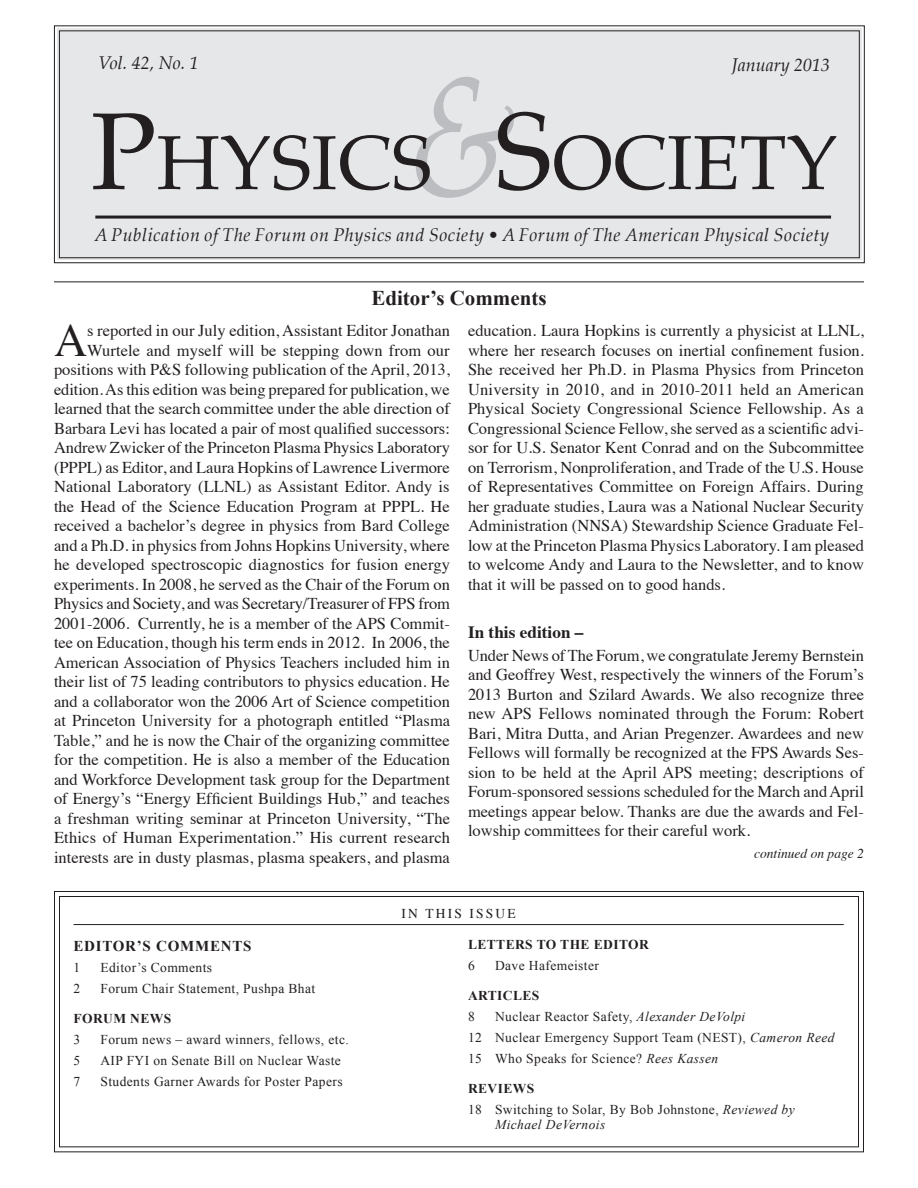
<style>
.page{position:relative;width:918px;height:1188px;background:#fff}
.page>*{position:absolute;margin:0;border:0;box-sizing:border-box;transform-origin:0 0}
.t1{font:italic 172.5px "Palatino";color:#bcbdc0;scale:.8 1}
.t2{font:76.65px "Palatino";color:#231f20}
._1st_para{font:45.9px "Times";color:#231f20}
.Article_head{font:700 21px "Times New Roman";color:#231f20}
.msthd-Pal_it{font:italic 18px "Palatino";letter-spacing:.03em;color:#231f20}
.msthd-Pal_it-2{font:italic 18px "Palatino";color:#231f20}
.subhead{font:700 17.25px "Times";color:#231f20}
._1st_para-2{font:16.5px/19.5px "Times";color:#231f20;text-align:right}
.Body_text{font:16.5px/19.5px "Times";color:#231f20;text-align:justify}
.TOC_head{font:700 15px "Times New Roman";letter-spacing:.05em;color:#231f20}
.Table_of_Contents{font:13.5px/15px "Times New Roman";letter-spacing:.03em;color:#231f20}
.TOC_head-2{font:700 13.5px "Times New Roman";letter-spacing:.03em;color:#231f20}
.continued{font:italic 13.5px "Times";color:#231f20}
.Table{font:13.5px "Times";letter-spacing:.16em;color:#231f20}
.s1{font-size:109.5px}
.s2{font-style:italic}
</style>
<div class="page">
<svg style="left:54px;top:891px;width:810px;height:262px"></svg>
<div style="left:59px;top:896px;width:800px;height:251px;border:1px solid #231f20"></div>
<div style="left:53px;top:25px;width:812px;height:239px;background:#e6e7e9"></div>
<div style="left:59px;top:30px;width:801px;height:228px;border:1px solid #231f20"></div>
<hr style="left:95px;top:216px;width:736px;height:3px;background:#231f20">
<hr style="left:54px;top:281px;width:810px;height:1px;background:#231f20">
<hr style="left:74px;top:924px;width:770px;height:1px;background:#231f20">
<p class="msthd-Pal_it" style="left:98px;top:47px;width:102px">Vol. 42, No. 1</p>
<p class="msthd-Pal_it-2" style="left:732px;top:50px;width:100px">January 2013</p>
<p class="t1" style="left:409px;top:-8px;width:136px">&amp;</p>
<p class="t2" style="left:495px;top:99px;width:344px"><span class="s1">S</span>OCIETY</p>
<p class="t2" style="left:90px;top:99px;width:343px"><span class="s1">P</span>HYSICS</p>
<p class="msthd-Pal_it" style="left:94px;top:220px;width:736px">A Publication of The Forum on Physics and Society • A Forum of The American Physical Society</p>
<p class="Article_head" style="left:371px;top:283px;width:177px">Editor’s Comments</p>
<p class="_1st_para" style="left:54px;top:298px;width:35px">A</p>
<p class="_1st_para-2" style="left:54px;top:320px;width:398px">s reported in our July edition, Assistant Editor Jonathan Wurtele and myself will be stepping down from our positions with P&amp;S following publication of the April, 2013, edition. As this edition was being prepared for publication, we learned that the search committee under the able direction of Barbara Levi has located a pair of most qualified successors:<br>Andrew Zwicker of the Princeton Plasma Physics Laboratory (PPPL) as Editor, and Laura Hopkins of Lawrence Livermore National Laboratory (LLNL) as Assistant Editor. Andy is the Head of the Science Education Program at PPPL. He received a bachelor’s degree in physics from Bard College and a Ph.D. in physics from Johns Hopkins University, where he developed spectroscopic diagnostics for fusion energy experiments. In 2008, he served as the Chair of the Forum on Physics and Society, and was Secretary/Treasurer of FPS from 2001-2006. Currently, he is a member of the APS Commit&shy;tee on Education, though his term ends in 2012. In 2006, the American Association of Physics Teachers included him in their list of 75 leading contributors to physics education. He and a collaborator won the 2006 Art of Science competition at Princeton University for a photograph entitled “Plasma Table,” and he is now the Chair of the organizing committee for the competition. He is also a member of the Education and Workforce Development task group for the Department of Energy’s “Energy Efficient Buildings Hub,” and teaches a freshman writing seminar at Princeton University, “The Ethics of Human Experimentation.” His current research interests are in dusty plasmas, plasma speakers, and plasma</p>
<p class="_1st_para-2" style="left:468px;top:320px;width:398px;text-align:justify">education. Laura Hopkins is currently a physicist at LLNL, where her research focuses on inertial confinement fusion.<br>She received her Ph.D. in Plasma Physics from Princeton University in 2010, and in 2010-2011 held an American Physical Society Congressional Science Fellowship. As a Congressional Science Fellow, she served as a scientific advi&shy;sor for U.S. Senator Kent Conrad and on the Subcommittee on Terrorism, Nonproliferation, and Trade of the U.S. House of Representatives Committee on Foreign Affairs. During her graduate studies, Laura was a National Nuclear Security Administration (NNSA) Stewardship Science Graduate Fel&shy;low at the Princeton Plasma Physics Laboratory. I am pleased to welcome Andy and Laura to the Newsletter, and to know that it will be passed on to good hands.</p>
<p class="subhead" style="left:468px;top:616px;width:117px">In this edition –</p>
<p class="Body_text" style="left:468px;top:644px;width:398px">Under News of The Forum, we congratulate Jeremy Bernstein and Geoffrey West, respectively the winners of the Forum’s 2013 Burton and Szilard Awards. We also recognize three new APS Fellows nominated through the Forum: Robert Bari, Mitra Dutta, and Arian Pregenzer. Awardees and new Fellows will formally be recognized at the FPS Awards Ses&shy;sion to be held at the April APS meeting; descriptions of Forum-sponsored sessions scheduled for the March and April meetings appear below. Thanks are due the awards and Fel&shy;lowship committees for their careful work.</p>
<p class="continued" style="left:754px;top:842px;width:111px">continued on page 2</p>
<p class="TOC_head" style="left:74px;top:936px;width:179px">EDITOR’S COMMENTS</p>
<p class="Table_of_Contents" style="left:74px;top:960px;width:8px">1</p>
<p class="Table_of_Contents" style="left:100px;top:960px;width:113px">Editor’s Comments</p>
<p class="Table_of_Contents" style="left:74px;top:981px;width:8px">2</p>
<p class="Table_of_Contents" style="left:100px;top:981px;width:216px">Forum Chair Statement, Pushpa Bhat</p>
<p class="TOC_head-2" style="left:74px;top:1009px;width:99px">FORUM NEWS</p>
<p class="Table_of_Contents" style="left:74px;top:1032px;width:8px">3</p>
<p class="Table_of_Contents" style="left:100px;top:1032px;width:250px">Forum news – award winners, fellows, etc.</p>
<p class="Table_of_Contents" style="left:74px;top:1053px;width:8px">5</p>
<p class="Table_of_Contents" style="left:100px;top:1053px;width:242px">AIP FYI on Senate Bill on Nuclear Waste</p>
<p class="Table_of_Contents" style="left:74px;top:1074px;width:8px">7</p>
<p class="Table_of_Contents" style="left:100px;top:1074px;width:244px">Students Garner Awards for Poster Papers</p>
<p class="Table" style="left:402px;top:900px;width:116px">IN THIS ISSUE</p>
<p class="TOC_head-2" style="left:468px;top:935px;width:182px">LETTERS TO THE EDITOR</p>
<p class="Table_of_Contents" style="left:468px;top:958px;width:8px">6</p>
<p class="Table_of_Contents" style="left:495px;top:958px;width:105px">Dave Hafemeister</p>
<p class="TOC_head-2" style="left:468px;top:986px;width:73px">ARTICLES</p>
<p class="Table_of_Contents" style="left:468px;top:1009px;width:8px">8</p>
<p class="Table_of_Contents" style="left:495px;top:1009px;width:252px">Nuclear Reactor Safety, <span class="s2">Alexander DeVolpi</span></p>
<p class="Table_of_Contents" style="left:468px;top:1030px;width:368px">12 Nuclear Emergency Support Team (NEST), <span class="s2">Cameron Reed</span></p>
<p class="Table_of_Contents" style="left:468px;top:1051px;width:252px">15 Who Speaks for Science? <span class="s2">Rees Kassen</span></p>
<p class="TOC_head-2" style="left:468px;top:1079px;width:68px">REVIEWS</p>
<p class="Table_of_Contents" style="left:495px;top:1102px;width:301px;text-indent:-27px">18 Switching to Solar, By Bob Johnstone, <span class="s2">Reviewed by<br>Michael DeVernois</span></p>
</div>
